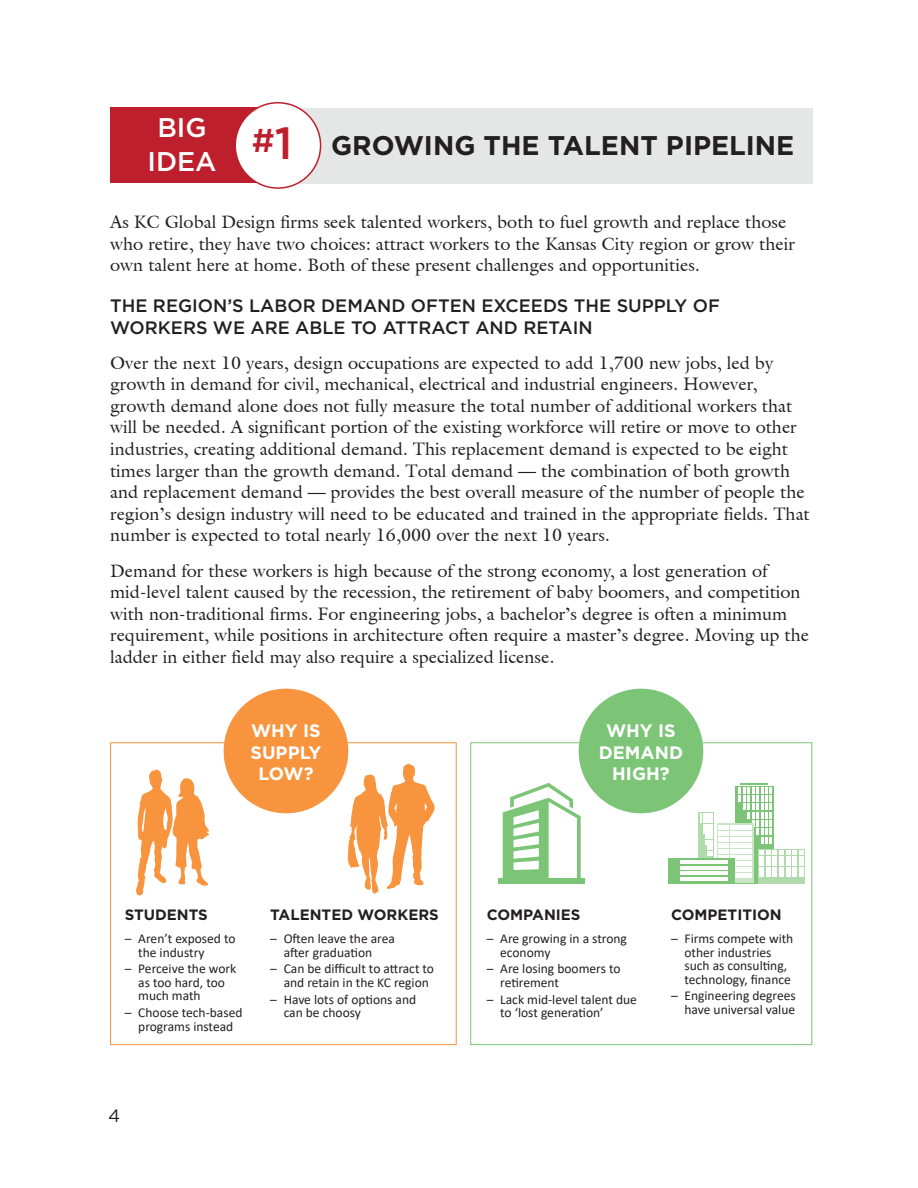
<style>
.page{position:relative;width:918px;height:1188px;background:#fff}
.page>*{position:absolute;margin:0;border:0;box-sizing:border-box;transform-origin:0 0}
.t1{font:700 27px "Gotham HTF";color:#231f20}
.t2{font:500 27px/33.8px "Gotham HTF";color:#fff;text-align:center}
.t3{font:18px/21.6px "Acanthus S Si";color:#231f20}
.t4{font:500 18px/21.6px "Gotham HTF";color:#231f20}
.t5{font:700 18px/21.6px "Gotham HTF";color:#fff;text-align:center}
.t6{font:18px "Gotham HTF";color:#231f20}
.t7{font:700 15px "Gotham HTF";color:#231f20}
.t8{font:13.5px/13.5px "Calibri";color:#231f20}
.s1{font-weight:500;font-size:33px;color:#be1f2d}
.s2{font-weight:500;font-size:45px;color:#be1f2d}
</style>
<div class="page">
<div style="left:278px;top:108px;width:534px;height:75px;background:#e5e6e6"></div>
<div style="left:110px;top:108px;width:173px;height:75px;background:#be1f2d"></div>
<div style="left:235px;top:103px;width:86px;height:85px;background:#fff;border-radius:50%"></div>
<div style="left:235px;top:102px;width:86px;height:87px;border:2px solid #be1f2d;border-radius:50%"></div>
<div style="left:110px;top:742px;width:347px;height:303px;background:#fff;border:1px solid #f7943d"></div>
<div style="left:470px;top:742px;width:342px;height:303px;background:#fff;border:1px solid #7cc577"></div>
<div style="left:579px;top:689px;width:124px;height:124px;background:#7cc577;border-radius:50%"></div>
<div style="left:224px;top:689px;width:124px;height:124px;background:#f7943d;border-radius:50%"></div>
<svg style="left:136px;top:769px;width:73px;height:127px"></svg>
<svg style="left:348px;top:763px;width:87px;height:131px"></svg>
<div style="left:698px;top:812px;width:16px;height:48px;background:#b1daad"></div>
<div style="left:735px;top:786px;width:39px;height:97px;background:#7cc577"></div>
<div style="left:758px;top:849px;width:47px;height:34px;background:#b1daad"></div>
<svg style="left:759px;top:851px;width:45px;height:26px"></svg>
<div style="left:717px;top:823px;width:36px;height:60px;background:#cae5c8"></div>
<svg style="left:738px;top:787px;width:34px;height:56px"></svg>
<div style="left:741px;top:831px;width:11px;height:5px;background:#fff"></div>
<div style="left:730px;top:831px;width:11px;height:5px;background:#fff"></div>
<div style="left:719px;top:831px;width:10px;height:5px;background:#fff"></div>
<div style="left:741px;top:825px;width:11px;height:5px;background:#fff"></div>
<div style="left:730px;top:825px;width:11px;height:5px;background:#fff"></div>
<div style="left:719px;top:825px;width:10px;height:5px;background:#fff"></div>
<div style="left:741px;top:837px;width:11px;height:5px;background:#fff"></div>
<div style="left:730px;top:837px;width:11px;height:5px;background:#fff"></div>
<div style="left:719px;top:837px;width:10px;height:5px;background:#fff"></div>
<div style="left:741px;top:843px;width:11px;height:5px;background:#fff"></div>
<div style="left:730px;top:843px;width:11px;height:5px;background:#fff"></div>
<div style="left:719px;top:843px;width:10px;height:5px;background:#fff"></div>
<div style="left:741px;top:849px;width:11px;height:5px;background:#fff"></div>
<div style="left:730px;top:849px;width:11px;height:5px;background:#fff"></div>
<div style="left:719px;top:849px;width:10px;height:5px;background:#fff"></div>
<div style="left:741px;top:855px;width:11px;height:5px;background:#fff"></div>
<div style="left:730px;top:855px;width:11px;height:5px;background:#fff"></div>
<div style="left:719px;top:855px;width:10px;height:5px;background:#fff"></div>
<div style="left:741px;top:861px;width:11px;height:5px;background:#fff"></div>
<div style="left:730px;top:861px;width:11px;height:5px;background:#fff"></div>
<div style="left:741px;top:867px;width:11px;height:5px;background:#fff"></div>
<div style="left:730px;top:867px;width:11px;height:5px;background:#fff"></div>
<div style="left:741px;top:873px;width:11px;height:5px;background:#fff"></div>
<div style="left:730px;top:873px;width:11px;height:5px;background:#fff"></div>
<svg style="left:669px;top:858px;width:66px;height:25px"></svg>
<hr style="left:713px;top:877px;width:15px;height:3px;background:#fff">
<hr style="left:696px;top:877px;width:16px;height:3px;background:#fff">
<hr style="left:680px;top:877px;width:15px;height:3px;background:#fff">
<hr style="left:713px;top:872px;width:15px;height:3px;background:#fff">
<hr style="left:696px;top:872px;width:16px;height:3px;background:#fff">
<hr style="left:680px;top:872px;width:15px;height:3px;background:#fff">
<hr style="left:713px;top:866px;width:15px;height:4px;background:#fff">
<hr style="left:696px;top:866px;width:16px;height:4px;background:#fff">
<hr style="left:680px;top:866px;width:15px;height:4px;background:#fff">
<hr style="left:713px;top:861px;width:15px;height:3px;background:#fff">
<hr style="left:696px;top:861px;width:16px;height:3px;background:#fff">
<hr style="left:680px;top:861px;width:15px;height:3px;background:#fff">
<svg style="left:701px;top:813px;width:12px;height:43px"></svg>
<hr style="left:740px;top:783px;width:28px;height:2px;background:#7cc577">
<div style="left:498px;top:878px;width:87px;height:5px;background:#7cc577"></div>
<svg style="left:503px;top:783px;width:78px;height:95px"></svg>
<h1 class="t2" style="left:148px;top:110px;width:71px">BIG<br>IDEA</h1>
<h1 class="t1" style="left:252px;top:130px;width:544px"><span class="s1">#</span><span class="s2">1</span> GROWING THE TALENT PIPELINE</h1>
<p class="t3" style="left:110px;top:211px;width:686px">As KC Global Design firms seek talented workers, both to fuel growth and replace those who retire, they have two choices: attract workers to the Kansas City region or grow their own talent here at home. Both of these present challenges and opportunities.</p>
<p class="t4" style="left:110px;top:294px;width:611px">THE REGION’S LABOR DEMAND OFTEN EXCEEDS THE SUPPLY OF<br>WORKERS WE ARE ABLE TO ATTRACT AND RETAIN</p>
<p class="t3" style="left:110px;top:351px;width:701px">Over the next 10 years, design occupations are expected to add 1,700 new jobs, led by growth in demand for civil, mechanical, electrical and industrial engineers. However, growth demand alone does not fully measure the total number of additional workers that will be needed. A significant portion of the existing workforce will retire or move to other industries, creating additional demand. This replacement demand is expected to be eight times larger than the growth demand. Total demand — the combination of both growth and replacement demand — provides the best overall measure of the number of people the region’s design industry will need to be educated and trained in the appropriate fields. That number is expected to total nearly 16,000 over the next 10 years.</p>
<p class="t3" style="left:110px;top:559px;width:700px">Demand for these workers is high because of the strong economy, a lost generation of mid-level talent caused by the recession, the retirement of baby boomers, and competition with non-traditional firms. For engineering jobs, a bachelor’s degree is often a minimum requirement, while positions in architecture often require a master’s degree. Moving up the ladder in either field may also require a specialized license.</p>
<p class="t5" style="left:251px;top:720px;width:72px">WHY IS<br>SUPPLY<br>LOW?</p>
<p class="t5" style="left:599px;top:720px;width:86px">WHY IS<br>DEMAND<br>HIGH?</p>
<p class="t7" style="left:125px;top:906px;width:85px">STUDENTS</p>
<p class="t7" style="left:270px;top:906px;width:170px">TALENTED WORKERS</p>
<p class="t7" style="left:487px;top:906px;width:95px">COMPANIES</p>
<p class="t7" style="left:671px;top:906px;width:112px">COMPETITION</p>
<p class="t8" style="left:138px;top:932px;width:99px;text-indent:-14px">– Aren’t exposed to the industry</p>
<p class="t8" style="left:138px;top:962px;width:100px;text-indent:-14px">– Perceive the work as too hard, too much math</p>
<p class="t8" style="left:125px;top:1005px;width:119px;text-align:center">– Choose tech-based programs instead</p>
<p class="t8" style="left:284px;top:932px;width:113px;text-indent:-14px">– Often leave the area after graduation</p>
<p class="t8" style="left:284px;top:962px;width:152px;text-indent:-14px">– Can be difficult to attract to and retain in the KC region</p>
<p class="t8" style="left:284px;top:992px;width:134px;text-indent:-14px">– Have lots of options and can be choosy</p>
<p class="t8" style="left:685px;top:932px;width:110px;text-indent:-14px">– Firms compete with other industries such as consulting, technology, finance</p>
<p class="t8" style="left:671px;top:989px;width:126px;text-align:right">– Engineering degrees have universal value</p>
<p class="t8" style="left:500px;top:932px;width:128px;text-indent:-14px">– Are growing in a strong economy</p>
<p class="t8" style="left:500px;top:962px;width:122px;text-indent:-14px">– Are losing boomers to retirement</p>
<p class="t8" style="left:500px;top:992px;width:138px;text-indent:-14px">– Lack mid-level talent due to ‘lost generation’</p>
<p class="t6" style="left:108px;top:1106px;width:14px">4</p>
</div>
